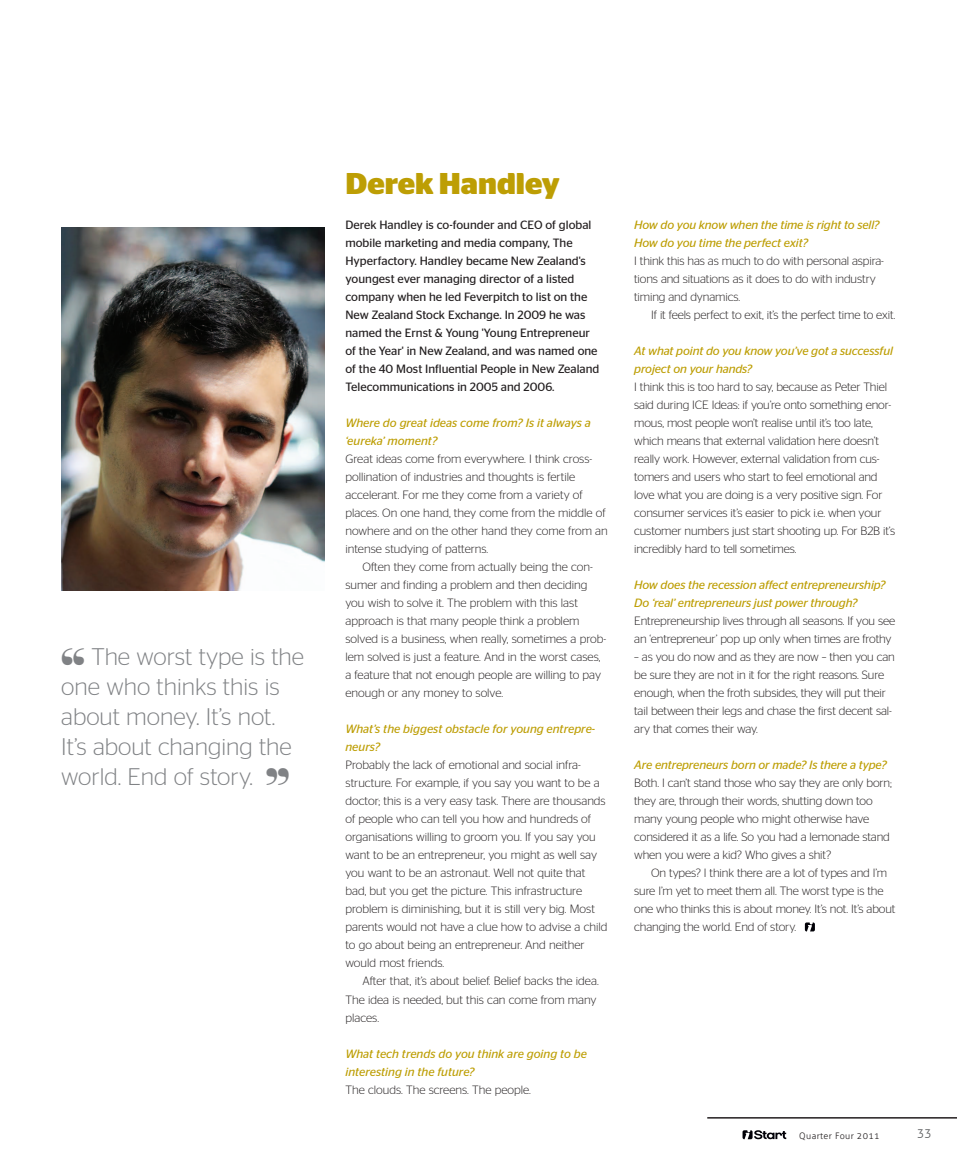
<style>
.page{position:relative;width:957px;height:1170px;background:#fff}
.page>*{position:absolute;margin:0;border:0;box-sizing:border-box;transform-origin:0 0}
.t1{font:700 30px "Stag Sans";color:#bd9e04}
.t2{font:300 24px/30px "Stag Sans";color:#808285}
.t3{font:300 12px/18px "Stag Sans";letter-spacing:-.01em;color:#231f20}
.t4{font:italic 12px/18px "Stag Sans";letter-spacing:-.01em;color:#bd9e04}
.t5{font:12px/18px "Stag Sans";color:#231f20}
.t6{font:300 12px "Aller";color:#57585a}
.t7{font:300 9px "Aller";letter-spacing:.04em;color:#231f20}
</style>
<div class="page">
<svg style="left:742px;top:1130px;width:44px;height:9px"></svg>
<hr style="left:707px;top:1116px;width:250px;height:2px;background:#231f20">
<img style="left:61px;top:227px;width:263px;height:364px">
<svg style="left:805px;top:922px;width:10px;height:9px"></svg>
<h2 class="t2" style="left:61px;top:641px;width:244px">“ The worst type is the one who thinks this is about money. It’s not.<br>It’s about changing the world. End of story. ”</h2>
<h1 class="t1" style="left:345px;top:166px;width:216px">Derek Handley</h1>
<p class="t5" style="left:345px;top:216px;width:255px">Derek Handley is co-founder and CEO of global mobile marketing and media company, The Hyperfactory. Handley became New Zealand's youngest ever managing director of a listed company when he led Feverpitch to list on the New Zealand Stock Exchange. In 2009 he was named the Ernst &amp; Young 'Young Entrepreneur of the Year' in New Zealand, and was named one of the 40 Most Influential People in New Zealand Telecommunications in 2005 and 2006.</p>
<p class="t4" style="left:345px;top:414px;width:247px">Where do great ideas come from? Is it always a ‘eureka’ moment?</p>
<p class="t3" style="left:345px;top:450px;width:264px">Great ideas come from everywhere. I think cross&shy;pollination of industries and thoughts is fertile accelerant. For me they come from a variety of places. On one hand, they come from the middle of nowhere and on the other hand they come from an intense studying of patterns.</p>
<p class="t3" style="left:345px;top:558px;width:262px;text-indent:17px">Often they come from actually being the con&shy;sumer and finding a problem and then deciding you wish to solve it. The problem with this last approach is that many people think a problem solved is a business, when really, sometimes a prob&shy;lem solved is just a feature. And in the worst cases, a feature that not enough people are willing to pay enough or any money to solve.</p>
<p class="t4" style="left:345px;top:720px;width:251px">What’s the biggest obstacle for young entrepre&shy;neurs?</p>
<p class="t3" style="left:345px;top:756px;width:263px">Probably the lack of emotional and social infra&shy;structure. For example, if you say you want to be a doctor; this is a very easy task. There are thousands of people who can tell you how and hundreds of organisations willing to groom you. If you say you want to be an entrepreneur, you might as well say you want to be an astronaut. Well not quite that bad, but you get the picture. This infrastructure problem is diminishing, but it is still very big. Most parents would not have a clue how to advise a child to go about being an entrepreneur. And neither would most friends.</p>
<p class="t3" style="left:345px;top:972px;width:255px;text-indent:17px">After that, it’s about belief. Belief backs the idea.<br>The idea is needed, but this can come from many places.</p>
<p class="t4" style="left:345px;top:1044px;width:243px">What tech trends do you think are going to be interesting in the future?</p>
<p class="t3" style="left:345px;top:1080px;width:187px">The clouds. The screens. The people.</p>
<p class="t4" style="left:634px;top:216px;width:247px">How do you know when the time is right to sell?<br>How do you time the perfect exit?</p>
<p class="t3" style="left:634px;top:252px;width:251px">I think this has as much to do with personal aspira&shy;tions and situations as it does to do with industry timing and dynamics.</p>
<p class="t3" style="left:651px;top:306px;width:246px">If it feels perfect to exit, it’s the perfect time to exit.</p>
<p class="t4" style="left:634px;top:342px;width:260px">At what point do you know you’ve got a successful project on your hands?</p>
<p class="t3" style="left:634px;top:378px;width:262px">I think this is too hard to say, because as Peter Thiel said during ICE Ideas: if you’re onto something enor&shy;mous, most people won’t realise until it’s too late, which means that external validation here doesn’t really work. However, external validation from cus&shy;tomers and users who start to feel emotional and love what you are doing is a very positive sign. For consumer services it’s easier to pick i.e. when your customer numbers just start shooting up. For B2B it’s incredibly hard to tell sometimes.</p>
<p class="t4" style="left:634px;top:576px;width:253px">How does the recession affect entrepreneurship?<br>Do ‘real’ entrepreneurs just power through?</p>
<p class="t3" style="left:634px;top:612px;width:262px">Entrepreneurship lives through all seasons. If you see an ‘entrepreneur’ pop up only when times are frothy</p>
<p class="t3" style="left:634px;top:648px;width:262px">– as you do now and as they are now – then you can be sure they are not in it for the right reasons. Sure enough, when the froth subsides, they will put their tail between their legs and chase the first decent sal&shy;ary that comes their way.</p>
<p class="t4" style="left:634px;top:756px;width:254px">Are entrepreneurs born or made? Is there a type?</p>
<p class="t3" style="left:634px;top:774px;width:259px">Both. I can’t stand those who say they are only born; they are, through their words, shutting down too many young people who might otherwise have considered it as a life. So you had a lemonade stand when you were a kid? Who gives a shit?</p>
<p class="t3" style="left:634px;top:864px;width:263px;text-indent:17px">On types? I think there are a lot of types and I’m sure I’m yet to meet them all. The worst type is the one who thinks this is about money. It’s not. It’s about changing the world. End of story.</p>
<p class="t7" style="left:799px;top:1130px;width:82px">Quarter Four 2011</p>
<p class="t6" style="left:917px;top:1125px;width:16px">33</p>
</div>
